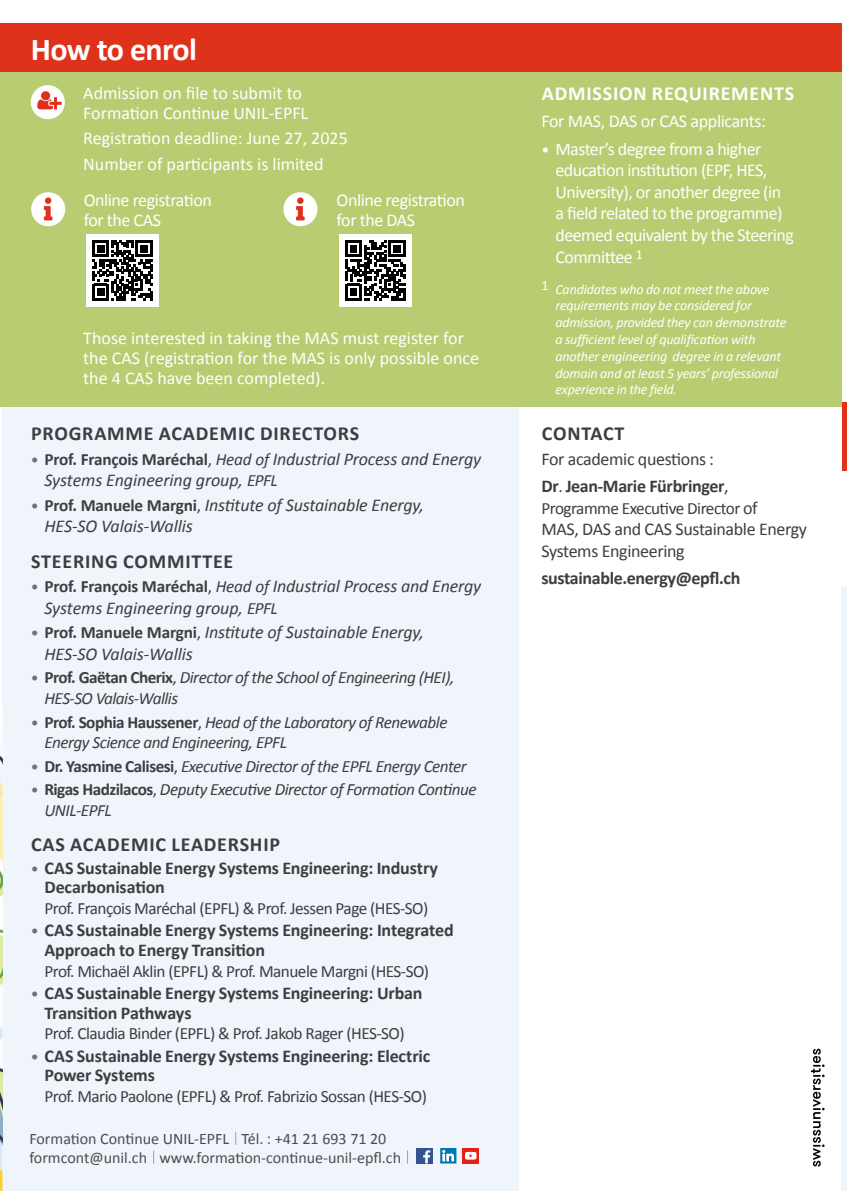
<style>
.page{position:relative;width:847px;height:1191px;background:#fff}
.page>*{position:absolute;margin:0;border:0;box-sizing:border-box;transform-origin:0 0}
.t1{font:700 32px "Calibri";letter-spacing:-.02em;color:#fff}
.t2{font:700 20px "Calibri";letter-spacing:.04em;color:#3e3d40}
.t3{font:700 20px "Calibri";letter-spacing:.04em;color:#fff}
.t4{font:italic 18px/21.6px "Calibri";letter-spacing:-.01em;color:#3e3d40}
.t5{font:700 18px/19.6px "Calibri";letter-spacing:-.01em;color:#3e3d40}
.t6{font:18px/21.6px "Calibri";letter-spacing:-.02em;color:#fff}
.t7{font:18px/20px "Calibri";color:#fff}
.t8{font:18px/27.2px "Calibri";letter-spacing:-.02em;color:#3e3d40}
.t9{font:italic 17.2px/20.6px "Calibri";letter-spacing:-.03em;color:#3e3d40}
.t10{font:17.2px "Calibri";letter-spacing:-.03em;color:#3e3d40}
.t11{font:16px/18.6px "Calibri";color:#4b4b4d}
.t12{font:italic 14px/16.8px "Calibri";letter-spacing:-.015em;color:#fff}
.s1{font-style:normal;font-size:16px;color:#707172}
.s2{font-weight:700;font-style:normal;font-size:17.2px}
.s3{font-style:normal;font-size:17.2px}
.s4{font-size:17.2px}
.s5{font-weight:700;font-style:normal}
.s6{font-style:normal}
.s7{font-weight:400;font-size:16px;color:#707172}
.s8{font-size:16px}
.s9{font-weight:700}
.s10{font-size:18px}
</style>
<div class="page">
<div style="left:2px;top:279px;width:516px;height:912px;background:#eff5fb"></div>
<div style="left:840px;top:586px;width:6px;height:605px;background:#eff5fb"></div>
<hr style="left:842px;top:403px;width:4px;height:68px;background:#e0321a">
<div style="left:0;top:69px;width:842px;height:338px;background:#b8cd72"></div>
<div style="left:86px;top:234px;width:73px;height:73px;background:#fff"></div>
<svg style="left:92px;top:240px;width:61px;height:60px"></svg>
<div style="left:339px;top:234px;width:72px;height:73px;background:#fff"></div>
<svg style="left:345px;top:240px;width:60px;height:60px"></svg>
<svg style="left:810px;top:1048px;width:14px;height:118px"></svg>
<svg style="left:235px;top:1131px;width:1px;height:13px"></svg>
<svg style="left:153px;top:1150px;width:1px;height:13px"></svg>
<svg style="left:407px;top:1150px;width:1px;height:13px"></svg>
<div style="left:416px;top:1148px;width:17px;height:15px;background:#355390"></div>
<svg style="left:423px;top:1150px;width:7px;height:13px"></svg>
<svg style="left:440px;top:1148px;width:16px;height:15px"></svg>
<svg style="left:442px;top:1150px;width:12px;height:11px"></svg>
<svg style="left:462px;top:1148px;width:17px;height:15px"></svg>
<svg style="left:465px;top:1151px;width:11px;height:8px"></svg>
<div style="left:31px;top:85px;width:34px;height:34px;background:#fff;border-radius:50%"></div>
<svg style="left:37px;top:91px;width:25px;height:18px"></svg>
<div style="left:0;top:23px;width:842px;height:48px;background:#df321b"></div>
<div style="left:31px;top:192px;width:34px;height:34px;background:#fff;border-radius:50%"></div>
<svg style="left:44px;top:197px;width:8px;height:23px"></svg>
<div style="left:283px;top:192px;width:34px;height:34px;background:#fff;border-radius:50%"></div>
<svg style="left:296px;top:197px;width:8px;height:23px"></svg>
<svg style="left:0;top:749px;width:2px;height:442px"></svg>
<h1 class="t1" style="left:31px;top:27px;width:167px">How to enrol</h1>
<p class="t7" style="left:83px;top:82px;width:226px">Admission on file to submit to<br>Formation Continue UNIL-EPFL</p>
<p class="t7" style="left:83px;top:125px;width:266px;line-height:25.6px">Registration deadline: June 27, 2025<br>Number of participants is limited</p>
<p class="t6" style="left:84px;top:189px;width:130px;line-height:20px">Online registration for the CAS</p>
<p class="t6" style="left:336px;top:189px;width:130px;line-height:20px">Online registration for the DAS</p>
<p class="t7" style="left:83px;top:328px;width:397px">Those interested in taking the MAS must register for the CAS (registration for the MAS is only possible once the 4 CAS have been completed).</p>
<p class="t2" style="left:31px;top:419px;width:329px">PROGRAMME ACADEMIC DIRECTORS</p>
<p class="t4" style="left:44px;top:447px;width:438px;text-indent:-14px"><span class="s1">•</span> <span class="s2">Prof. François Maréchal</span><span class="s3">,</span> <span class="s4">Head of</span> Industrial Process and Energy<br>Systems Engineering group, <span class="s4">EPFL</span></p>
<p class="t4" style="left:44px;top:493px;width:381px;text-indent:-14px"><span class="s1">•</span> <span class="s2">Prof. Manuele Margni</span><span class="s3">,</span> Institute of Sustainable Energy,<br>HES-SO Valais-Wallis</p>
<p class="t2" style="left:31px;top:547px;width:204px">STEERING COMMITTEE</p>
<p class="t4" style="left:44px;top:574px;width:438px;text-indent:-14px"><span class="s1">•</span> <span class="s2">Prof. François Maréchal</span><span class="s3">,</span> <span class="s4">Head of</span> Industrial Process and Energy<br>Systems Engineering group, <span class="s4">EPFL</span></p>
<p class="t4" style="left:44px;top:621px;width:381px;text-indent:-14px"><span class="s1">•</span> <span class="s2">Prof. Manuele Margni</span><span class="s3">,</span> Institute of Sustainable Energy,<br>HES-SO Valais-Wallis</p>
<p class="t9" style="left:44px;top:666px;width:411px;text-indent:-14px"><span class="s1">•</span> <span class="s5">Prof. Gaëtan Cherix</span><span class="s6">,</span> Director of the School of Engineering (HEI),<br>HES-SO Valais-Wallis</p>
<p class="t9" style="left:44px;top:711px;width:404px;text-indent:-14px"><span class="s1">•</span> <span class="s5">Prof. Sophia Haussener</span><span class="s6">,</span> Head of the Laboratory of Renewable<br>Energy Science and Engineering, EPFL</p>
<p class="t9" style="left:31px;top:755px;width:437px"><span class="s1">•</span> <span class="s5">Dr. Yasmine Calisesi</span><span class="s6">,</span> Executive Director of the EPFL Energy Center</p>
<p class="t9" style="left:44px;top:778px;width:433px;text-indent:-14px"><span class="s1">•</span> <span class="s5">Rigas Hadzilacos</span><span class="s6">,</span> Deputy Executive Director of Formation Continue<br>UNIL-EPFL</p>
<p class="t2" style="left:31px;top:830px;width:250px">CAS ACADEMIC LEADERSHIP</p>
<p class="t5" style="left:44px;top:857px;width:395px;text-indent:-14px"><span class="s7">•</span> CAS Sustainable Energy Systems Engineering: Industry<br>Decarbonisation</p>
<p class="t10" style="left:44px;top:896px;width:385px">Prof. François Maréchal (EPFL) &amp; Prof. Jessen Page (HES-SO)</p>
<p class="t5" style="left:44px;top:920px;width:411px;text-indent:-14px"><span class="s7">•</span> CAS Sustainable Energy Systems Engineering: Integrated<br>Approach to Energy Transition</p>
<p class="t10" style="left:44px;top:959px;width:386px">Prof. Michaël Aklin (EPFL) &amp; Prof. Manuele Margni (HES-SO)</p>
<p class="t5" style="left:44px;top:982px;width:379px;text-indent:-14px"><span class="s7">•</span> CAS Sustainable Energy Systems Engineering: Urban<br>Transition Pathways</p>
<p class="t10" style="left:44px;top:1021px;width:361px">Prof. Claudia Binder (EPFL) &amp; Prof. Jakob Rager (HES-SO)</p>
<p class="t5" style="left:44px;top:1045px;width:387px;text-indent:-14px"><span class="s7">•</span> CAS Sustainable Energy Systems Engineering: Electric<br>Power Systems</p>
<p class="t10" style="left:44px;top:1084px;width:384px">Prof. Mario Paolone (EPFL) &amp; Prof. Fabrizio Sossan (HES-SO)</p>
<p class="t11" style="left:29px;top:1129px;width:373px">Formation Continue UNIL-EPFL Tél. : +41 21 693 71 20 formcont@unil.ch www.formation-continue-unil-epfl.ch</p>
<p class="t3" style="left:541px;top:79px;width:254px">ADMISSION REQUIREMENTS</p>
<p class="t6" style="left:541px;top:110px;width:226px">For MAS, DAS or CAS applicants:</p>
<p class="t6" style="left:555px;top:137px;width:240px;text-indent:-14px"><span class="s8">•</span> Master’s degree from a higher education institution (EPF, HES,<br>University), or another degree (in a field related to the programme) deemed equivalent by the Steering<br>Committee <sup>1</sup></p>
<p class="t12" style="left:555px;top:280px;width:232px;text-indent:-14px"><sup>1</sup> Candidates who do not meet the above requirements may be considered for admission, provided they can demonstrate a sufficient level of qualification with another engineering degree in a relevant domain and at least 5 years’ professional experience in the field.</p>
<p class="t2" style="left:541px;top:419px;width:84px">CONTACT</p>
<p class="t8" style="left:541px;top:445px;width:189px">For academic questions :<br><span class="s9">Dr</span><span class="s4">.</span> <span class="s9">Jean-Marie Fürbringer</span>,</p>
<p class="t10" style="left:541px;top:496px;width:218px">Programme Executive Director <span class="s10">of</span></p>
<p class="t8" style="left:541px;top:518px;width:267px;line-height:21.6px">MAS, DAS and CAS Sustainable Energy<br>Systems Engineering</p>
<p class="t5" style="left:541px;top:568px;width:200px">sustainable.energy@epfl.ch</p>
</div>
